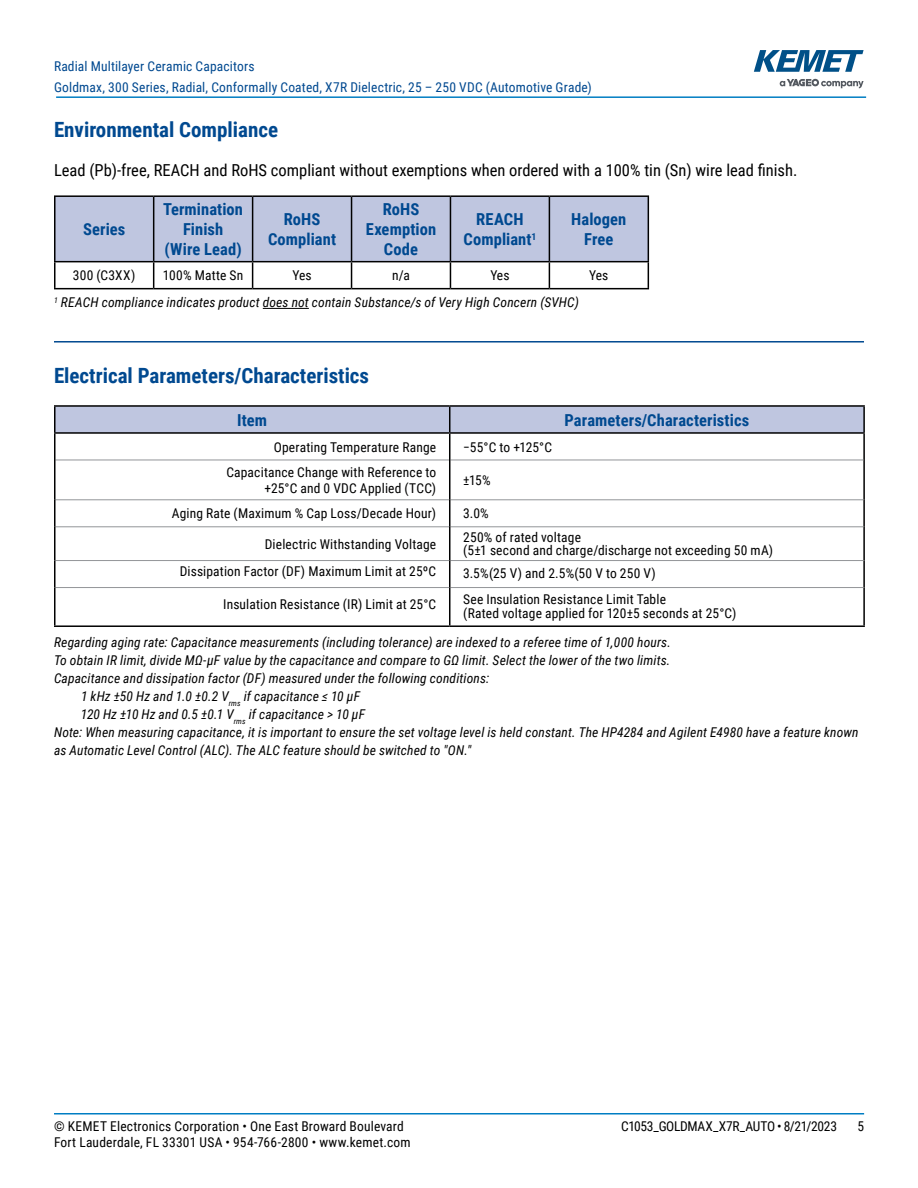
<style>
.page{position:relative;width:918px;height:1188px;background:#fff}
.page>*{position:absolute;margin:0;border:0;box-sizing:border-box;transform-origin:0 0}
.t1{font:700 21px "Roboto Condensed";color:#004990}
.t2{font:700 16.5px/19.8px "Roboto Condensed";letter-spacing:.005em;color:#004990;text-align:center}
.t3{font:16.5px "Roboto Condensed";color:#000}
.t4{font:italic 13.5px "Roboto Condensed";letter-spacing:.01em;color:#000}
.t5{font:13.5px/13.5px "Roboto Condensed";letter-spacing:.01em;color:#000}
.t6{font:13.5px/21px "Roboto Condensed";letter-spacing:.01em;color:#004990}
.t7{font:13.5px "Roboto Condensed";letter-spacing:-.025em;color:#000}
</style>
<div class="page">
<hr style="left:54px;top:1113px;width:810px;height:2px;background:#007dc3">
<hr style="left:56px;top:96px;width:810px;height:2px;background:#007dc3">
<svg style="left:780px;top:79px;width:84px;height:9px"></svg>
<svg style="left:754px;top:50px;width:110px;height:22px"></svg>
<hr style="left:263px;top:308px;width:46px;height:1px;background:#000">
<hr style="left:54px;top:341px;width:810px;height:2px;background:#004990">
<hr style="left:54px;top:261px;width:100px;height:1px;background:#000">
<svg style="left:56px;top:197px;width:593px;height:91px"></svg>
<hr style="left:54px;top:195px;width:100px;height:2px;background:#000">
<hr style="left:54px;top:197px;width:2px;height:64px;background:#000">
<hr style="left:154px;top:195px;width:99px;height:2px;background:#000">
<hr style="left:253px;top:195px;width:99px;height:2px;background:#000">
<hr style="left:352px;top:195px;width:98px;height:2px;background:#000">
<hr style="left:450px;top:195px;width:99px;height:2px;background:#000">
<hr style="left:549px;top:195px;width:100px;height:2px;background:#000">
<hr style="left:54px;top:262px;width:2px;height:26px;background:#000">
<hr style="left:54px;top:288px;width:100px;height:1px;background:#000">
<hr style="left:154px;top:288px;width:99px;height:1px;background:#000">
<hr style="left:253px;top:288px;width:99px;height:1px;background:#000">
<hr style="left:352px;top:288px;width:98px;height:1px;background:#000">
<hr style="left:450px;top:288px;width:99px;height:1px;background:#000">
<hr style="left:549px;top:288px;width:100px;height:1px;background:#000">
<hr style="left:863px;top:434px;width:2px;height:26px;background:#000">
<hr style="left:863px;top:460px;width:2px;height:40px;background:#000">
<hr style="left:863px;top:500px;width:2px;height:27px;background:#000">
<hr style="left:863px;top:527px;width:2px;height:34px;background:#000">
<hr style="left:863px;top:561px;width:2px;height:27px;background:#000">
<hr style="left:863px;top:588px;width:2px;height:37px;background:#000">
<hr style="left:450px;top:625px;width:415px;height:2px;background:#000">
<hr style="left:56px;top:460px;width:393px;height:1px;background:#939598">
<hr style="left:450px;top:460px;width:413px;height:1px;background:#939598">
<hr style="left:56px;top:499px;width:393px;height:1px;background:#939598">
<hr style="left:450px;top:499px;width:413px;height:1px;background:#939598">
<hr style="left:56px;top:526px;width:393px;height:1px;background:#939598">
<hr style="left:450px;top:526px;width:413px;height:1px;background:#939598">
<hr style="left:56px;top:560px;width:393px;height:1px;background:#939598">
<hr style="left:450px;top:560px;width:413px;height:1px;background:#939598">
<hr style="left:56px;top:587px;width:393px;height:1px;background:#939598">
<hr style="left:450px;top:587px;width:413px;height:1px;background:#939598">
<hr style="left:54px;top:434px;width:2px;height:26px;background:#000">
<svg style="left:55px;top:407px;width:809px;height:53px"></svg>
<hr style="left:54px;top:460px;width:2px;height:40px;background:#000">
<hr style="left:449px;top:460px;width:1px;height:40px;background:#000">
<hr style="left:54px;top:500px;width:2px;height:27px;background:#000">
<svg style="left:449px;top:500px;width:1px;height:27px"></svg>
<hr style="left:54px;top:527px;width:2px;height:34px;background:#000">
<hr style="left:449px;top:527px;width:1px;height:34px;background:#000">
<hr style="left:54px;top:561px;width:2px;height:27px;background:#000">
<svg style="left:449px;top:561px;width:1px;height:27px"></svg>
<hr style="left:54px;top:588px;width:2px;height:37px;background:#000">
<hr style="left:449px;top:588px;width:1px;height:37px;background:#000">
<hr style="left:54px;top:625px;width:396px;height:2px;background:#000">
<hr style="left:54px;top:405px;width:396px;height:2px;background:#000">
<hr style="left:54px;top:407px;width:2px;height:25px;background:#000">
<hr style="left:450px;top:405px;width:415px;height:2px;background:#000">
<hr style="left:863px;top:407px;width:2px;height:25px;background:#000">
<hr style="left:54px;top:432px;width:396px;height:2px;background:#000">
<hr style="left:450px;top:432px;width:415px;height:2px;background:#000">
<p class="t6" style="left:54px;top:55px;width:539px">Radial Multilayer Ceramic Capacitors<br>Goldmax, 300 Series, Radial, Conformally Coated, X7R Dielectric, 25 – 250 VDC (Automotive Grade)</p>
<h1 class="t1" style="left:54px;top:115px;width:226px">Environmental Compliance</h1>
<p class="t3" style="left:54px;top:159px;width:745px">Lead (Pb)-free, REACH and RoHS compliant without exemptions when ordered with a 100% tin (Sn) wire lead finish.</p>
<p class="t2" style="left:83px;top:219px;width:44px">Series</p>
<p class="t2" style="left:163px;top:199px;width:81px">Termination<br>Finish (Wire Lead)</p>
<p class="t2" style="left:268px;top:209px;width:70px">RoHS<br>Compliant</p>
<p class="t2" style="left:366px;top:199px;width:72px">RoHS<br>Exemption<br>Code</p>
<p class="t2" style="left:464px;top:209px;width:74px">REACH<br>Compliant<sup>1</sup></p>
<p class="t2" style="left:571px;top:209px;width:57px">Halogen<br>Free</p>
<p class="t5" style="left:73px;top:268px;width:64px">300 (C3XX)</p>
<p class="t5" style="left:163px;top:268px;width:82px">100% Matte Sn</p>
<p class="t5" style="left:292px;top:268px;width:21px">Yes</p>
<p class="t5" style="left:392px;top:268px;width:19px">n/a</p>
<p class="t5" style="left:490px;top:268px;width:21px">Yes</p>
<p class="t5" style="left:589px;top:268px;width:21px">Yes</p>
<p class="t4" style="left:54px;top:293px;width:526px"><sup>1</sup> REACH compliance indicates product does not contain Substance/s of Very High Concern (SVHC)</p>
<h1 class="t1" style="left:54px;top:361px;width:317px">Electrical Parameters/Characteristics</h1>
<p class="t2" style="left:237px;top:409px;width:31px">Item</p>
<p class="t2" style="left:565px;top:409px;width:186px">Parameters/Characteristics</p>
<p class="t5" style="left:274px;top:439px;width:164px">Operating Temperature Range</p>
<p class="t5" style="left:463px;top:439px;width:90px">−55°C to +125°C</p>
<p class="t5" style="left:226px;top:463px;width:211px;line-height:16.2px;text-align:right">Capacitance Change with Reference to +25°C and 0 VDC Applied (TCC)</p>
<p class="t5" style="left:463px;top:473px;width:29px">±15%</p>
<p class="t5" style="left:172px;top:506px;width:266px">Aging Rate (Maximum % Cap Loss/Decade Hour)</p>
<p class="t5" style="left:463px;top:506px;width:27px">3.0%</p>
<p class="t5" style="left:265px;top:537px;width:173px">Dielectric Withstanding Voltage</p>
<p class="t5" style="left:463px;top:530px;width:311px">250% of rated voltage<br>(5±1 second and charge/discharge not exceeding 50 mA)</p>
<p class="t5" style="left:180px;top:564px;width:258px">Dissipation Factor (DF) Maximum Limit at 25ºC</p>
<p class="t5" style="left:463px;top:566px;width:194px">3.5%(25 V) and 2.5%(50 V to 250 V)</p>
<p class="t5" style="left:223px;top:597px;width:215px">Insulation Resistance (IR) Limit at 25°C</p>
<p class="t5" style="left:463px;top:592px;width:275px">See Insulation Resistance Limit Table<br>(Rated voltage applied for 120±5 seconds at 25°C)</p>
<p class="t4" style="left:54px;top:633px;width:619px">Regarding aging rate: Capacitance measurements (including tolerance) are indexed to a referee time of 1,000 hours.</p>
<p class="t4" style="left:54px;top:651px;width:618px">To obtain IR limit, divide MΩ-µF value by the capacitance and compare to GΩ limit. Select the lower of the two limits.</p>
<p class="t4" style="left:54px;top:669px;width:437px">Capacitance and dissipation factor (DF) measured under the following conditions:</p>
<p class="t4" style="left:81px;top:687px;width:281px">1 kHz ±50 Hz and 1.0 ±0.2 V<sub>rms</sub> if capacitance ≤ 10 µF</p>
<p class="t4" style="left:81px;top:705px;width:286px">120 Hz ±10 Hz and 0.5 ±0.1 V<sub>rms</sub> if capacitance &gt; 10 µF</p>
<p class="t4" style="left:54px;top:723px;width:806px">Note: When measuring capacitance, it is important to ensure the set voltage level is held constant. The HP4284 and Agilent E4980 have a feature known</p>
<p class="t4" style="left:54px;top:741px;width:419px">as Automatic Level Control (ALC). The ALC feature should be switched to "ON."</p>
<p class="t5" style="left:54px;top:1119px;width:351px">© KEMET Electronics Corporation • One East Broward Boulevard</p>
<p class="t7" style="left:621px;top:1116px;width:217px">C1053_GOLDMAX_X7R_AUTO • 8/21/2023</p>
<p class="t5" style="left:54px;top:1135px;width:358px">Fort Lauderdale, FL 33301 USA • 954-766-2800 • www.kemet.com</p>
<p class="t5" style="left:857px;top:1119px;width:8px">5</p>
</div>
